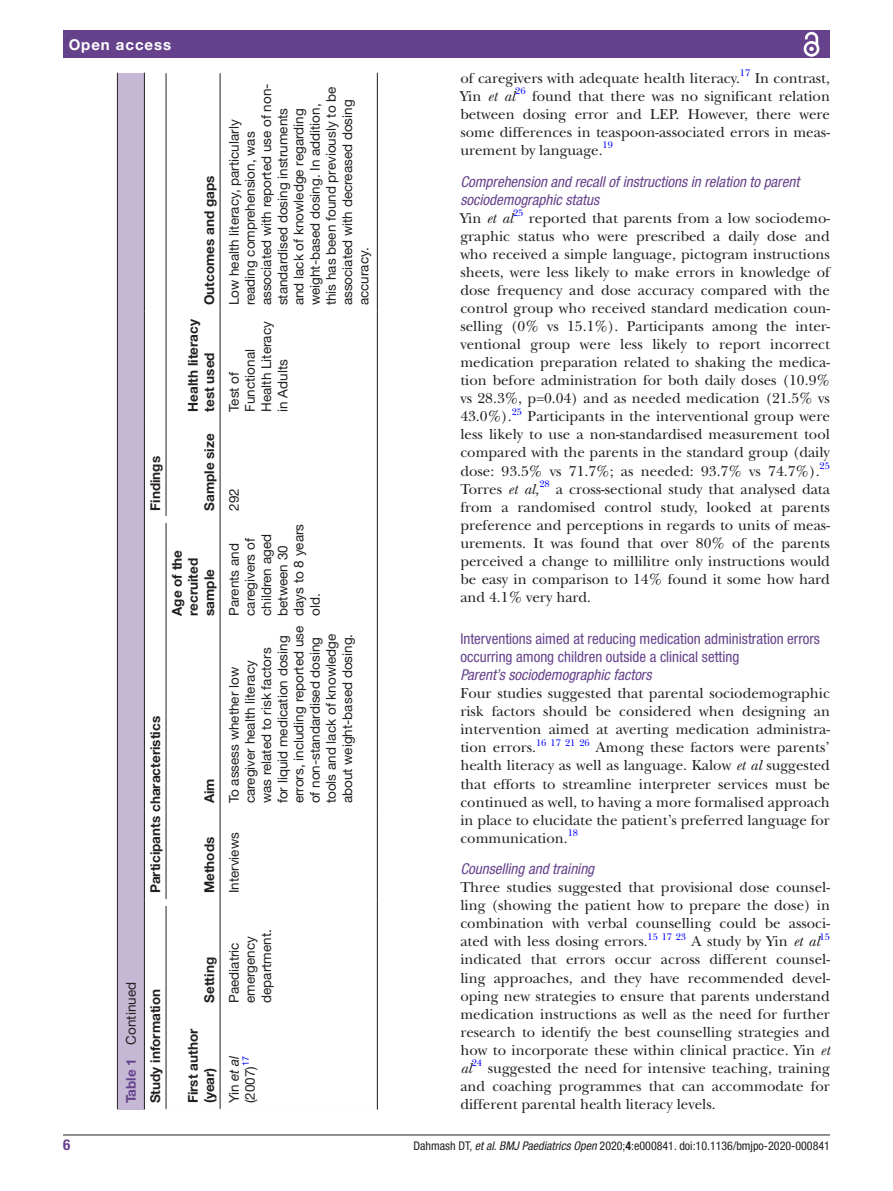
<style>
.page{position:relative;width:893px;height:1191px;background:#fff}
.page>*{position:absolute;margin:0;border:0;box-sizing:border-box;transform-origin:0 0}
.t1{font:15px/18px "New Baskerville";color:#231f20;text-align:justify}
.t2{font:italic condensed 15px/18px "Helvetica Neue LT Std";color:#66428c}
.t3{font:condensed 15px/18px "Helvetica Neue LT Std";color:#66428c}
.t4{font:700 15px "Helvetica Neue LT Std";letter-spacing:.065em;color:#fff}
.t5{font:italic 15px "New Baskerville";color:#231f20}
.t6{font:700 condensed 15px "Helvetica Neue LT Std";color:#66428c}
.t7{font:13.5px/16.2px "Helvetica Neue LT Std";color:#231f20}
.t8{font:700 13.5px/16.2px "Helvetica Neue LT Std";color:#231f20}
.t9{font:condensed 12px "Helvetica Neue LT Std";color:#231f20}
.t10{font:9.9px "New Baskerville";color:#00f}
.t11{font:9px "Helvetica Neue LT Std";color:#00f}
.s1{font-weight:700;color:#66428c}
.s2{font-style:italic}
.s3{font-style:normal}
.s4{font-weight:700}
</style>
<div class="page">
<hr style="left:63px;top:1134px;width:767px;height:1px;background:#231f20">
<div style="left:63px;top:31px;width:767px;height:27px;background:#66428c"></div>
<svg style="left:803px;top:31px;width:17px;height:26px"></svg>
<div style="left:136px;top:73px;width:242px;height:1036px;background:#c4b8d4"></div>
<div style="left:145px;top:73px;width:232px;height:1036px;background:#fff"></div>
<hr style="left:144px;top:1008px;width:1px;height:101px;background:#231f20">
<hr style="left:144px;top:899px;width:1px;height:109px;background:#231f20">
<hr style="left:144px;top:809px;width:1px;height:90px;background:#231f20">
<hr style="left:144px;top:622px;width:1px;height:187px;background:#231f20">
<hr style="left:144px;top:517px;width:1px;height:105px;background:#231f20">
<hr style="left:144px;top:418px;width:1px;height:99px;background:#231f20">
<hr style="left:144px;top:311px;width:1px;height:107px;background:#231f20">
<hr style="left:144px;top:73px;width:1px;height:238px;background:#231f20">
<hr style="left:166px;top:1008px;width:1px;height:101px;background:#231f20">
<hr style="left:220px;top:1008px;width:1px;height:101px;background:#231f20">
<hr style="left:166px;top:899px;width:1px;height:109px;background:#231f20">
<hr style="left:220px;top:899px;width:1px;height:109px;background:#231f20">
<hr style="left:166px;top:809px;width:1px;height:90px;background:#231f20">
<hr style="left:220px;top:809px;width:1px;height:90px;background:#231f20">
<hr style="left:166px;top:622px;width:1px;height:187px;background:#231f20">
<hr style="left:220px;top:622px;width:1px;height:187px;background:#231f20">
<hr style="left:166px;top:517px;width:1px;height:105px;background:#231f20">
<hr style="left:220px;top:517px;width:1px;height:105px;background:#231f20">
<hr style="left:166px;top:418px;width:1px;height:99px;background:#231f20">
<hr style="left:220px;top:418px;width:1px;height:99px;background:#231f20">
<hr style="left:166px;top:311px;width:1px;height:107px;background:#231f20">
<hr style="left:220px;top:311px;width:1px;height:107px;background:#231f20">
<hr style="left:166px;top:73px;width:1px;height:238px;background:#231f20">
<hr style="left:220px;top:73px;width:1px;height:238px;background:#231f20">
<hr style="left:377px;top:1008px;width:1px;height:101px;background:#231f20">
<hr style="left:377px;top:899px;width:1px;height:109px;background:#231f20">
<hr style="left:377px;top:809px;width:1px;height:90px;background:#231f20">
<hr style="left:377px;top:622px;width:1px;height:187px;background:#231f20">
<hr style="left:377px;top:517px;width:1px;height:105px;background:#231f20">
<hr style="left:377px;top:418px;width:1px;height:99px;background:#231f20">
<hr style="left:377px;top:311px;width:1px;height:107px;background:#231f20">
<hr style="left:377px;top:73px;width:1px;height:238px;background:#231f20">
<svg style="left:164px;top:899px;width:4px;height:6px"></svg>
<svg style="left:164px;top:517px;width:4px;height:6px"></svg>
<div style="left:118px;top:73px;width:18px;height:1036px;background:#c4b8d4"></div>
<hr style="left:117px;top:73px;width:1px;height:1036px;background:#231f20">
<p class="t4" style="left:69px;top:35px;width:104px">Open access</p>
<p class="t8" style="left:147px;top:511px;width:56px;rotate:-90deg">Findings</p>
<p class="t8" style="left:201px;top:305px;width:131px;rotate:-90deg">Outcomes and gaps</p>
<p class="t8" style="left:185px;top:412px;width:94px;rotate:-90deg">Health literacy test used</p>
<p class="t8" style="left:201px;top:511px;width:79px;rotate:-90deg">Sample size</p>
<p class="t8" style="left:168px;top:616px;width:68px;rotate:-90deg">Age of the recruited sample</p>
<p class="t8" style="left:147px;top:893px;width:179px;rotate:-90deg">Participants characteristics</p>
<p class="t8" style="left:201px;top:803px;width:26px;rotate:-90deg">Aim</p>
<p class="t8" style="left:201px;top:893px;width:58px;rotate:-90deg">Methods</p>
<p class="t7" style="left:226px;top:305px;width:223px;rotate:-90deg">Low health literacy, particularly reading comprehension, was associated with reported use of non&shy;standardised dosing instruments and lack of knowledge regarding weight-based dosing. In addition, this has been found previously to be associated with decreased dosing accuracy.</p>
<p class="t7" style="left:226px;top:412px;width:92px;rotate:-90deg">Test of<br>Functional<br>Health Literacy in Adults</p>
<p class="t7" style="left:226px;top:511px;width:24px;rotate:-90deg">292</p>
<p class="t7" style="left:226px;top:616px;width:94px;rotate:-90deg">Parents and caregivers of children aged between 30 days to 8 years old.</p>
<p class="t7" style="left:226px;top:803px;width:179px;rotate:-90deg">To assess whether low caregiver health literacy<br>was related to risk factors<br>for liquid medication dosing errors, including reported use of non-standardised dosing tools and lack of knowledge about weight-based dosing.</p>
<p class="t7" style="left:226px;top:893px;width:62px;rotate:-90deg">Interviews</p>
<p class="t7" style="left:123px;top:1103px;width:123px;rotate:-90deg"><span class="s1">Table 1</span> Continued</p>
<p class="t8" style="left:147px;top:1103px;width:116px;rotate:-90deg">Study information</p>
<p class="t8" style="left:201px;top:1002px;width:47px;rotate:-90deg">Setting</p>
<p class="t8" style="left:185px;top:1103px;width:76px;rotate:-90deg">First author (year)</p>
<p class="t7" style="left:226px;top:1002px;width:75px;rotate:-90deg">Paediatric emergency department.</p>
<p class="t7" style="left:226px;top:1103px;width:49px;rotate:-90deg">Yin <span class="s2">et al </span>(2007)</p>
<p class="t11" style="left:240px;top:1066px;width:11px;rotate:-90deg">17</p>
<p class="t10" style="left:740px;top:67px;width:12px">17</p>
<p class="t1" style="left:460px;top:69px;width:281px">of caregivers with adequate health literacy.</p>
<p class="t1" style="left:755px;top:69px;width:77px">In contrast,</p>
<p class="t5" style="left:460px;top:87px;width:56px"><span class="s3">Yin</span> et al</p>
<p class="t10" style="left:515px;top:85px;width:12px">26</p>
<p class="t1" style="left:460px;top:87px;width:371px;text-indent:72px">found that there was no significant relation between dosing error and LEP. However, there were some differences in teaspoon-associated errors in meas&shy;urement by language.</p>
<p class="t10" style="left:603px;top:139px;width:12px">19</p>
<p class="t2" style="left:460px;top:173px;width:340px">Comprehension and recall of instructions in relation to parent sociodemographic status</p>
<p class="t1" style="left:460px;top:209px;width:371px">Yin <span class="s2">et al</span><sup>25</sup> reported that parents from a low sociodemo&shy;graphic status who were prescribed a daily dose and who received a simple language, pictogram instructions sheets, were less likely to make errors in knowledge of dose frequency and dose accuracy compared with the control group who received standard medication coun&shy;selling (0% vs 15.1%). Participants among the inter&shy;ventional group were less likely to report incorrect medication preparation related to shaking the medica&shy;tion before administration for both daily doses (10.9% vs 28.3%, p=0.04) and as needed medication (21.5% vs 43.0%).</p>
<p class="t10" style="left:512px;top:405px;width:12px">25</p>
<p class="t1" style="left:460px;top:407px;width:371px;text-indent:67px">Participants in the interventional group were less likely to use a non-standardised measurement tool compared with the parents in the standard group (daily dose: 93.5% vs 71.7%; as needed: 93.7% vs 74.7%).</p>
<p class="t10" style="left:820px;top:460px;width:12px">25</p>
<p class="t1" style="left:460px;top:480px;width:80px">Torres <span class="s2">et al,</span></p>
<p class="t10" style="left:539px;top:478px;width:12px">28</p>
<p class="t1" style="left:460px;top:480px;width:371px;text-indent:95px">a cross-sectional study that analysed data from a randomised control study, looked at parents preference and perceptions in regards to units of meas&shy;urements. It was found that over 80% of the parents perceived a change to millilitre only instructions would be easy in comparison to 14% found it some how hard and 4.1% very hard.</p>
<p class="t3" style="left:460px;top:630px;width:361px">Interventions aimed at reducing medication administration errors occurring among children outside a clinical setting</p>
<p class="t2" style="left:460px;top:666px;width:193px">Parent’s sociodemographic factors</p>
<p class="t1" style="left:460px;top:684px;width:371px">Four studies suggested that parental sociodemographic risk factors should be considered when designing an intervention aimed at averting medication administra&shy;tion errors.<sup>16</sup> <sup>17</sup> <sup>21</sup> <sup>26</sup> Among these factors were parents’ health literacy as well as language. Kalow <span class="s2">et al</span> suggested that efforts to streamline interpreter services must be continued as well, to having a more formalised approach in place to elucidate the patient’s preferred language for communication.</p>
<p class="t10" style="left:568px;top:827px;width:12px">18</p>
<p class="t2" style="left:460px;top:860px;width:135px">Counselling and training</p>
<p class="t1" style="left:460px;top:878px;width:371px">Three studies suggested that provisional dose counsel&shy;ling (showing the patient how to prepare the dose) in combination with verbal counselling could be associ&shy;ated with less dosing errors.</p>
<p class="t10" style="left:648px;top:930px;width:40px">15 17 23</p>
<p class="t1" style="left:692px;top:932px;width:130px">A study by Yin <span class="s2">et al</span></p>
<p class="t10" style="left:820px;top:930px;width:12px">15</p>
<p class="t1" style="left:460px;top:950px;width:371px">indicated that errors occur across different counsel&shy;ling approaches, and they have recommended devel&shy;oping new strategies to ensure that parents understand medication instructions as well as the need for further research to identify the best counselling strategies and how to incorporate these within clinical practice. Yin <span class="s2">et al</span><sup>24</sup> suggested the need for intensive teaching, training and coaching programmes that can accommodate for different parental health literacy levels.</p>
<p class="t6" style="left:63px;top:1135px;width:9px">6</p>
<p class="t9" style="left:414px;top:1138px;width:418px">Dahmash DT, <span class="s2">et al</span>. <span class="s2">BMJ Paediatrics Open</span> 2020;<span class="s4">4</span>:e000841. doi:10.1136/bmjpo-2020-000841</p>
</div>
